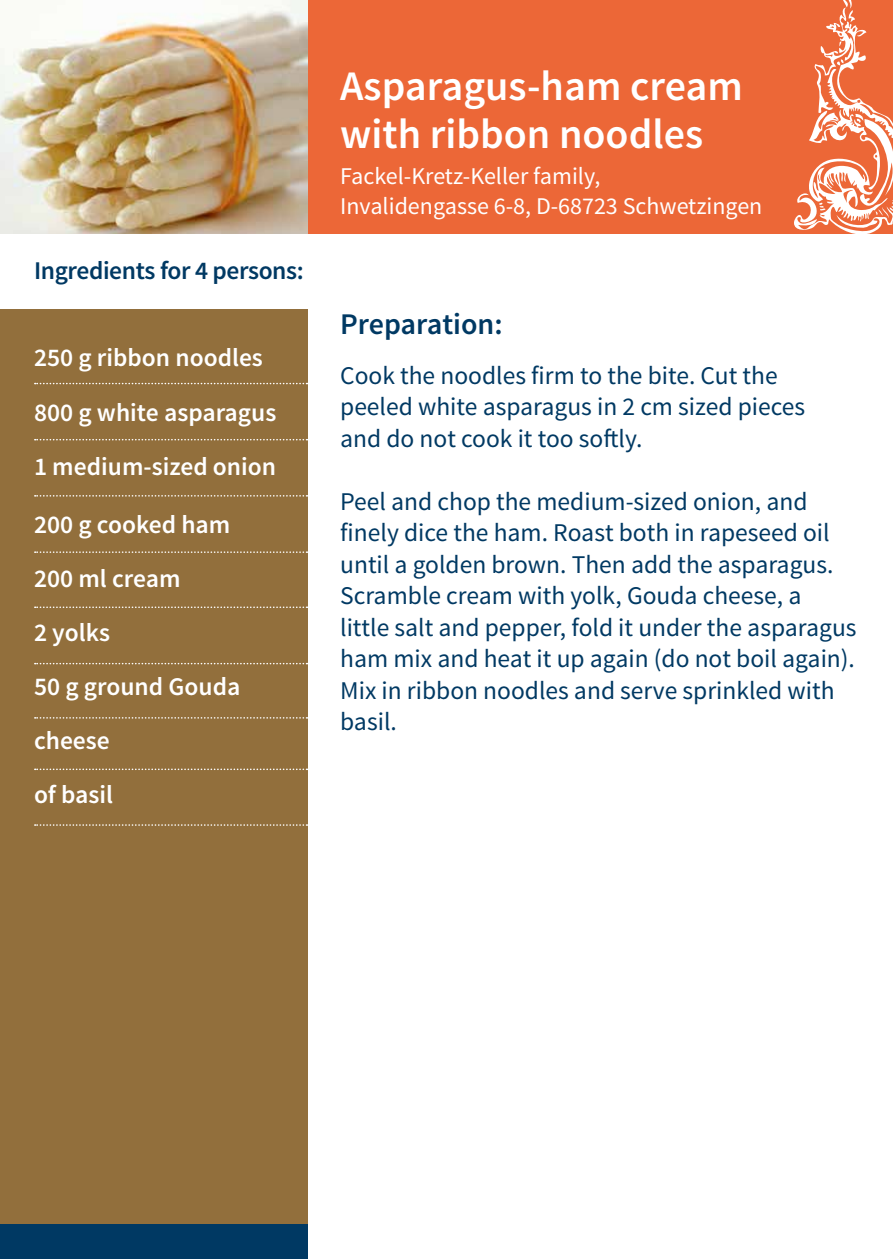
<style>
.page{position:relative;width:893px;height:1259px;background:#fff}
.page>*{position:absolute;margin:0;border:0;box-sizing:border-box;transform-origin:0 0}
.t1{font:600 42px/48px "Source Sans Pro";color:#fff}
.t2{font:600 30px "Source Sans Pro";color:#003963}
.t3{font:25.5px/31.5px "Source Sans Pro";color:#003963}
.t4{font:600 25.5px/54px "Source Sans Pro";color:#fff}
.t5{font:600 25.5px "Source Sans Pro";letter-spacing:-.015em;color:#003963}
.t6{font:24px/30px "Source Sans Pro";color:#fff}
</style>
<div class="page">
<div style="left:0;top:0;width:893px;height:234px;background:#ec6737"></div>
<img style="left:0;top:0;width:307px;height:234px">
<div style="left:0;top:310px;width:307px;height:949px;background:#926f3c"></div>
<div style="left:0;top:1225px;width:307px;height:34px;background:#003963"></div>
<svg style="left:35px;top:383px;width:272px;height:1px"></svg>
<svg style="left:35px;top:768px;width:272px;height:2px"></svg>
<svg style="left:35px;top:824px;width:272px;height:2px"></svg>
<svg style="left:35px;top:439px;width:272px;height:1px"></svg>
<svg style="left:35px;top:495px;width:272px;height:1px"></svg>
<svg style="left:35px;top:551px;width:272px;height:2px"></svg>
<svg style="left:35px;top:606px;width:272px;height:2px"></svg>
<svg style="left:35px;top:663px;width:272px;height:1px"></svg>
<svg style="left:35px;top:717px;width:272px;height:1px"></svg>
<svg style="left:794px;top:0;width:99px;height:234px"></svg>
<p class="t5" style="left:34px;top:255px;width:271px">Ingredients for 4 persons:</p>
<p class="t4" style="left:34px;top:332px;width:244px">250 g ribbon noodles<br>800 g white asparagus<br>1 medium-sized onion</p>
<p class="t4" style="left:34px;top:498px;width:208px">200 g cooked ham<br>200 ml cream<br>2 yolks<br>50 g ground Gouda cheese<br>of basil</p>
<h1 class="t1" style="left:340px;top:63px;width:404px">Asparagus-ham cream with ribbon noodles</h1>
<p class="t6" style="left:340px;top:161px;width:424px">Fackel-Kretz-Keller family,<br>Invalidengasse 6-8, D-68723 Schwetzingen</p>
<p class="t2" style="left:340px;top:305px;width:164px">Preparation:</p>
<p class="t3" style="left:340px;top:360px;width:467px">Cook the noodles firm to the bite. Cut the peeled white asparagus in 2 cm sized pieces and do not cook it too softly.</p>
<p class="t3" style="left:340px;top:486px;width:518px">Peel and chop the medium-sized onion, and finely dice the ham. Roast both in rapeseed oil until a golden brown. Then add the asparagus.<br>Scramble cream with yolk, Gouda cheese, a little salt and pepper, fold it under the asparagus ham mix and heat it up again (do not boil again).<br>Mix in ribbon noodles and serve sprinkled with basil.</p>
</div>
